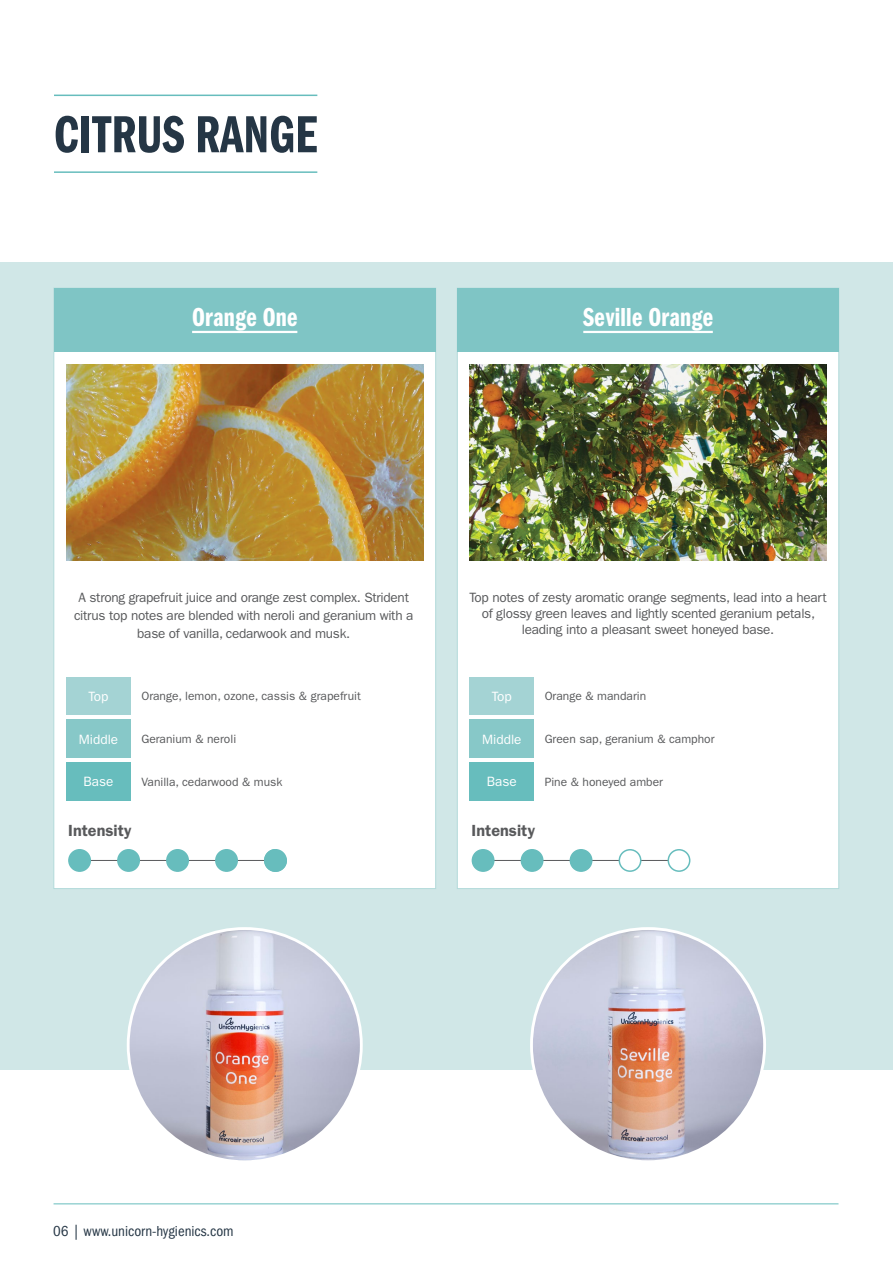
<style>
.page{position:relative;width:893px;height:1263px;background:#fff}
.page>*{position:absolute;margin:0;border:0;box-sizing:border-box;transform-origin:0 0}
.t1{font:54px "ITC Franklin Gothic Std Dm Cp";letter-spacing:.005em;color:#253645}
.t2{font:27px "ITC Franklin Gothic Std Dm Cp";letter-spacing:.01em;color:#fff}
.t3{font:600 16.2px "ITC Franklin Gothic Std";color:#58595b}
.t4{font:condensed 15px "ITC Franklin Gothic Std";color:#253645}
.t5{font:13.5px/16.2px "ITC Franklin Gothic Std";letter-spacing:-.02em;color:#58595b;text-align:center}
.t6{font:13.5px "ITC Franklin Gothic Std";color:#fff}
.t7{font:12px "ITC Franklin Gothic Std";color:#58595b}
</style>
<div class="page">
<div style="left:0;top:262px;width:893px;height:807px;background:#d0e7e7"></div>
<hr style="left:54px;top:1203px;width:784px;height:1px;background:#67bdbd">
<hr style="left:54px;top:95px;width:263px;height:1px;background:#67bdbd">
<hr style="left:54px;top:171px;width:263px;height:2px;background:#67bdbd">
<img style="left:531px;top:928px;width:234px;height:234px;border-radius:117px">
<div style="left:457px;top:288px;width:382px;height:601px;background:#fff;border:1px solid #b3dada"></div>
<div style="left:457px;top:288px;width:382px;height:63px;background:#7fc5c5"></div>
<img style="left:469px;top:365px;width:358px;height:196px">
<hr style="left:485px;top:860px;width:195px;height:1px;background:#58595b">
<div style="left:472px;top:850px;width:22px;height:21px;background:#67bdbd;border-radius:50%"></div>
<div style="left:472px;top:849px;width:23px;height:23px;border:2px solid #67bdbd;border-radius:50%"></div>
<div style="left:521px;top:850px;width:22px;height:21px;background:#67bdbd;border-radius:50%"></div>
<div style="left:521px;top:849px;width:22px;height:23px;border:2px solid #67bdbd;border-radius:50%"></div>
<div style="left:570px;top:850px;width:22px;height:21px;background:#67bdbd;border-radius:50%"></div>
<div style="left:570px;top:849px;width:22px;height:23px;border:2px solid #67bdbd;border-radius:50%"></div>
<div style="left:619px;top:850px;width:22px;height:21px;background:#fff;border-radius:50%"></div>
<div style="left:619px;top:849px;width:22px;height:23px;border:2px solid #67bdbd;border-radius:50%"></div>
<div style="left:668px;top:850px;width:22px;height:21px;background:#fff;border-radius:50%"></div>
<div style="left:667px;top:849px;width:23px;height:23px;border:2px solid #67bdbd;border-radius:50%"></div>
<hr style="left:583px;top:331px;width:130px;height:2px;background:#fff">
<div style="left:469px;top:677px;width:65px;height:38px;background:#a4d3d4"></div>
<div style="left:469px;top:720px;width:65px;height:38px;background:#87c8c8"></div>
<div style="left:469px;top:762px;width:65px;height:39px;background:#67bdbd"></div>
<img style="left:128px;top:928px;width:233px;height:234px;border-radius:117px">
<div style="left:54px;top:288px;width:382px;height:601px;background:#fff;border:1px solid #b3dada"></div>
<div style="left:54px;top:288px;width:382px;height:63px;background:#7fc5c5"></div>
<img style="left:66px;top:365px;width:357px;height:196px">
<hr style="left:192px;top:331px;width:105px;height:2px;background:#fff">
<div style="left:66px;top:677px;width:65px;height:38px;background:#a4d3d4"></div>
<div style="left:66px;top:720px;width:65px;height:38px;background:#87c8c8"></div>
<div style="left:66px;top:762px;width:65px;height:39px;background:#67bdbd"></div>
<hr style="left:81px;top:860px;width:196px;height:1px;background:#58595b">
<div style="left:69px;top:850px;width:21px;height:21px;background:#67bdbd;border-radius:50%"></div>
<div style="left:68px;top:849px;width:23px;height:23px;border:2px solid #67bdbd;border-radius:50%"></div>
<div style="left:118px;top:850px;width:21px;height:21px;background:#67bdbd;border-radius:50%"></div>
<div style="left:117px;top:849px;width:23px;height:23px;border:2px solid #67bdbd;border-radius:50%"></div>
<div style="left:167px;top:850px;width:21px;height:21px;background:#67bdbd;border-radius:50%"></div>
<div style="left:166px;top:849px;width:23px;height:23px;border:2px solid #67bdbd;border-radius:50%"></div>
<div style="left:216px;top:850px;width:21px;height:21px;background:#67bdbd;border-radius:50%"></div>
<div style="left:215px;top:849px;width:23px;height:23px;border:2px solid #67bdbd;border-radius:50%"></div>
<div style="left:265px;top:850px;width:21px;height:21px;background:#67bdbd;border-radius:50%"></div>
<div style="left:264px;top:849px;width:23px;height:23px;border:2px solid #67bdbd;border-radius:50%"></div>
<h1 class="t1" style="left:54px;top:105px;width:265px">CITRUS RANGE</h1>
<h2 class="t2" style="left:192px;top:302px;width:107px">Orange One</h2>
<h2 class="t2" style="left:583px;top:302px;width:131px">Seville Orange</h2>
<p class="t5" style="left:74px;top:588px;width:341px;line-height:18px">A strong grapefruit juice and orange zest complex. Strident citrus top notes are blended with neroli and geranium with a base of vanilla, cedarwook and musk.</p>
<p class="t6" style="left:89px;top:688px;width:21px">Top</p>
<p class="t7" style="left:141px;top:689px;width:221px">Orange, lemon, ozone, cassis &amp; grapefruit</p>
<p class="t6" style="left:79px;top:731px;width:41px">Middle</p>
<p class="t7" style="left:141px;top:732px;width:96px">Geranium &amp; neroli</p>
<p class="t6" style="left:84px;top:774px;width:31px">Base</p>
<p class="t7" style="left:141px;top:775px;width:143px">Vanilla, cedarwood &amp; musk</p>
<p class="t3" style="left:68px;top:820px;width:65px">Intensity</p>
<p class="t5" style="left:469px;top:589px;width:359px">Top notes of zesty aromatic orange segments, lead into a heart of glossy green leaves and lightly scented geranium petals, leading into a pleasant sweet honeyed base.</p>
<p class="t6" style="left:492px;top:688px;width:21px">Top</p>
<p class="t7" style="left:545px;top:689px;width:103px">Orange &amp; mandarin</p>
<p class="t6" style="left:482px;top:731px;width:41px">Middle</p>
<p class="t7" style="left:545px;top:732px;width:171px">Green sap, geranium &amp; camphor</p>
<p class="t6" style="left:487px;top:774px;width:31px">Base</p>
<p class="t7" style="left:545px;top:775px;width:120px">Pine &amp; honeyed amber</p>
<p class="t3" style="left:472px;top:820px;width:65px">Intensity</p>
<p class="t4" style="left:53px;top:1223px;width:182px">06 | www.unicorn-hygienics.com</p>
</div>
